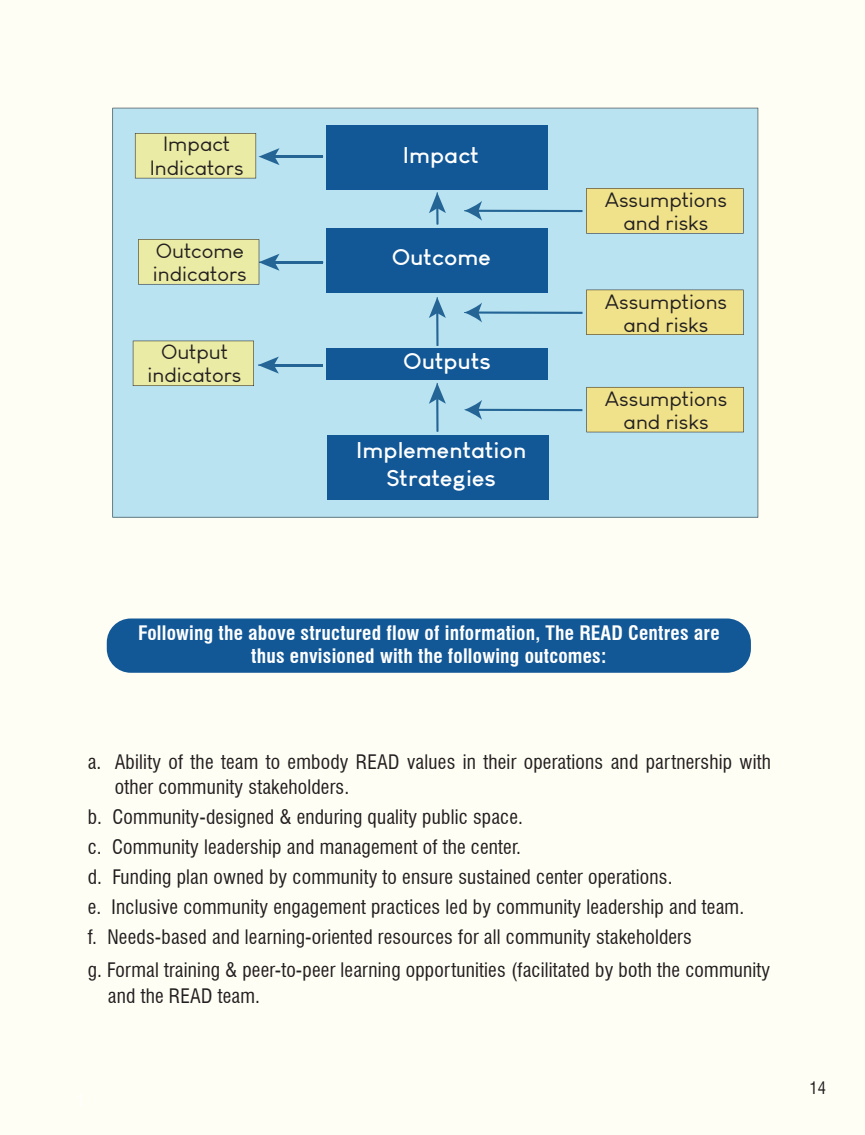
<style>
.page{position:relative;width:865px;height:1135px;background:#fff}
.page>*{position:absolute;margin:0;border:0;box-sizing:border-box;transform-origin:0 0}
.t1{font:700 22.35px/27.2px "Louis George Cafe";color:#fff;text-align:center;scale:1.07 1}
.t2{font:20.25px/23.1px "Louis George Cafe";color:#231f20;text-align:center;scale:1.07 1}
.t3{font:condensed 19.5px/30px "Swiss 721 BT";letter-spacing:.01em;color:#231f20}
.t4{font:700 condensed 19.5px/23.4px "Swiss 721 BT";letter-spacing:.01em;color:#fff;text-align:center}
.t5{font:condensed 16.5px "Swiss 721 BT";color:#231f20}
</style>
<div class="page">
<div style="left:0;top:0;width:864px;height:1134px;background:#fffef4"></div>
<div style="left:112px;top:108px;width:645px;height:409px;background:#b9e3f1"></div>
<div style="left:326px;top:125px;width:221px;height:65px;background:#125796"></div>
<div style="left:326px;top:347px;width:221px;height:32px;background:#125796"></div>
<div style="left:326px;top:228px;width:221px;height:65px;background:#125796"></div>
<div style="left:327px;top:434px;width:221px;height:65px;background:#125796"></div>
<hr style="left:273px;top:155px;width:50px;height:3px;background:#246596">
<hr style="left:476px;top:311px;width:106px;height:3px;background:#246596">
<svg style="left:464px;top:302px;width:18px;height:20px"></svg>
<hr style="left:476px;top:210px;width:106px;height:2px;background:#246596">
<svg style="left:464px;top:201px;width:18px;height:20px"></svg>
<hr style="left:273px;top:364px;width:49px;height:2px;background:#246596">
<hr style="left:436px;top:397px;width:2px;height:34px;background:#246596">
<svg style="left:428px;top:383px;width:17px;height:21px"></svg>
<hr style="left:436px;top:312px;width:2px;height:34px;background:#246596">
<svg style="left:428px;top:297px;width:17px;height:21px"></svg>
<svg style="left:428px;top:192px;width:17px;height:32px"></svg>
<hr style="left:273px;top:261px;width:50px;height:2px;background:#246596">
<svg style="left:138px;top:239px;width:141px;height:45px;background:#dce3ab"></svg>
<svg style="left:133px;top:340px;width:146px;height:46px;background:#d8e1ad"></svg>
<svg style="left:135px;top:133px;width:144px;height:45px;background:#dae2ac"></svg>
<div style="left:586px;top:188px;width:157px;height:45px;background:#f0e28a"></div>
<svg style="left:586px;top:289px;width:157px;height:46px;background:#e9dc88"></svg>
<svg style="left:464px;top:387px;width:279px;height:45px;background:#d1ddb3"></svg>
<div style="left:107px;top:618px;width:643px;height:54px;background:#125796;border-radius:24px"></div>
<p class="t2" style="left:150px;top:133px;width:89px">Impact<br>Indicators</p>
<p class="t2" style="left:153px;top:239px;width:89px;text-align:left">Outcome indicators</p>
<p class="t2" style="left:147px;top:340px;width:89px">Output indicators</p>
<p class="t1" style="left:402px;top:141px;width:73px">Impact</p>
<p class="t1" style="left:391px;top:243px;width:94px">Outcome</p>
<p class="t1" style="left:403px;top:347px;width:83px">Outputs</p>
<p class="t1" style="left:356px;top:436px;width:160px">Implementation<br>Strategies</p>
<p class="t2" style="left:604px;top:188px;width:116px">Assumptions and risks</p>
<p class="t2" style="left:604px;top:290px;width:116px">Assumptions and risks</p>
<p class="t2" style="left:604px;top:387px;width:116px">Assumptions and risks</p>
<p class="t4" style="left:138px;top:620px;width:583px">Following the above structured flow of information, The READ Centres are thus envisioned with the following outcomes:</p>
<p class="t3" style="left:115px;top:748px;width:657px;line-height:25.5px;text-indent:-27px">a. Ability of the team to embody READ values in their operations and partnership with other community stakeholders.</p>
<p class="t3" style="left:88px;top:802px;width:657px">b. Community-designed &amp; enduring quality public space.<br>c. Community leadership and management of the center.<br>d. Funding plan owned by community to ensure sustained center operations.<br>e. Inclusive community engagement practices led by community leadership and team. f. Needs-based and learning-oriented resources for all community stakeholders</p>
<p class="t3" style="left:108px;top:957px;width:663px;line-height:25.5px;text-indent:-20px">g. Formal training &amp; peer-to-peer learning opportunities (facilitated by both the community and the READ team.</p>
<p class="t5" style="left:809px;top:1077px;width:18px">14</p>
</div>
